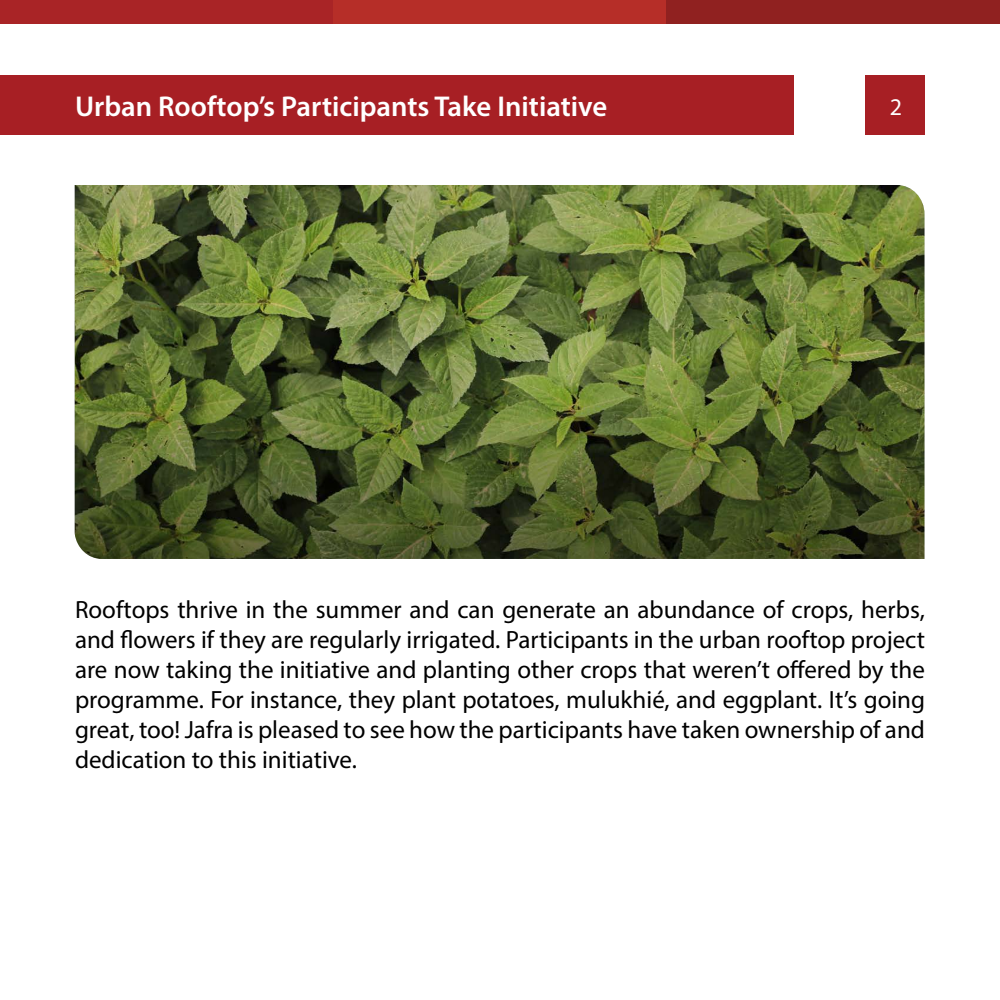
<style>
.page{position:relative;width:1000px;height:1000px;background:#fff}
.page>*{position:absolute;margin:0;border:0;box-sizing:border-box;transform-origin:0 0}
.t1{font:600 28.75px "Myriad Pro";color:#fff}
.t2{font:25px/30px "Myriad Pro";color:#000;text-align:justify}
.t3{font:24px "Myriad Pro";color:#fff}
</style>
<div class="page">
<div style="left:0;top:75px;width:794px;height:60px;background:#a71f24"></div>
<div style="left:865px;top:75px;width:60px;height:60px;background:#a71f24"></div>
<div style="left:0;top:0;width:333px;height:24px;background:#a92426"></div>
<div style="left:333px;top:0;width:334px;height:24px;background:#b62e28"></div>
<div style="left:667px;top:0;width:333px;height:24px;background:#902120"></div>
<img style="left:75px;top:185px;width:849px;height:374px">
<p class="t1" style="left:75px;top:88px;width:534px">Urban Rooftops’ Participants Take Initiative</p>
<p class="t3" style="left:890px;top:92px;width:14px">2</p>
<p class="t2" style="left:75px;top:594px;width:852px">Rooftops thrive in the summer and can generate an abundance of crops, herbs, and flowers if they are regularly irrigated. Participants in the urban rooftop project are now taking the initiative and planting other crops that weren t’ offered by the programme. For instance, they plant potatoes, mulukhié, and eggplant It. s’ going great, too! Jafra is pleased to see how the participants have taken ownership of and dedication to this initiative.</p>
</div>
